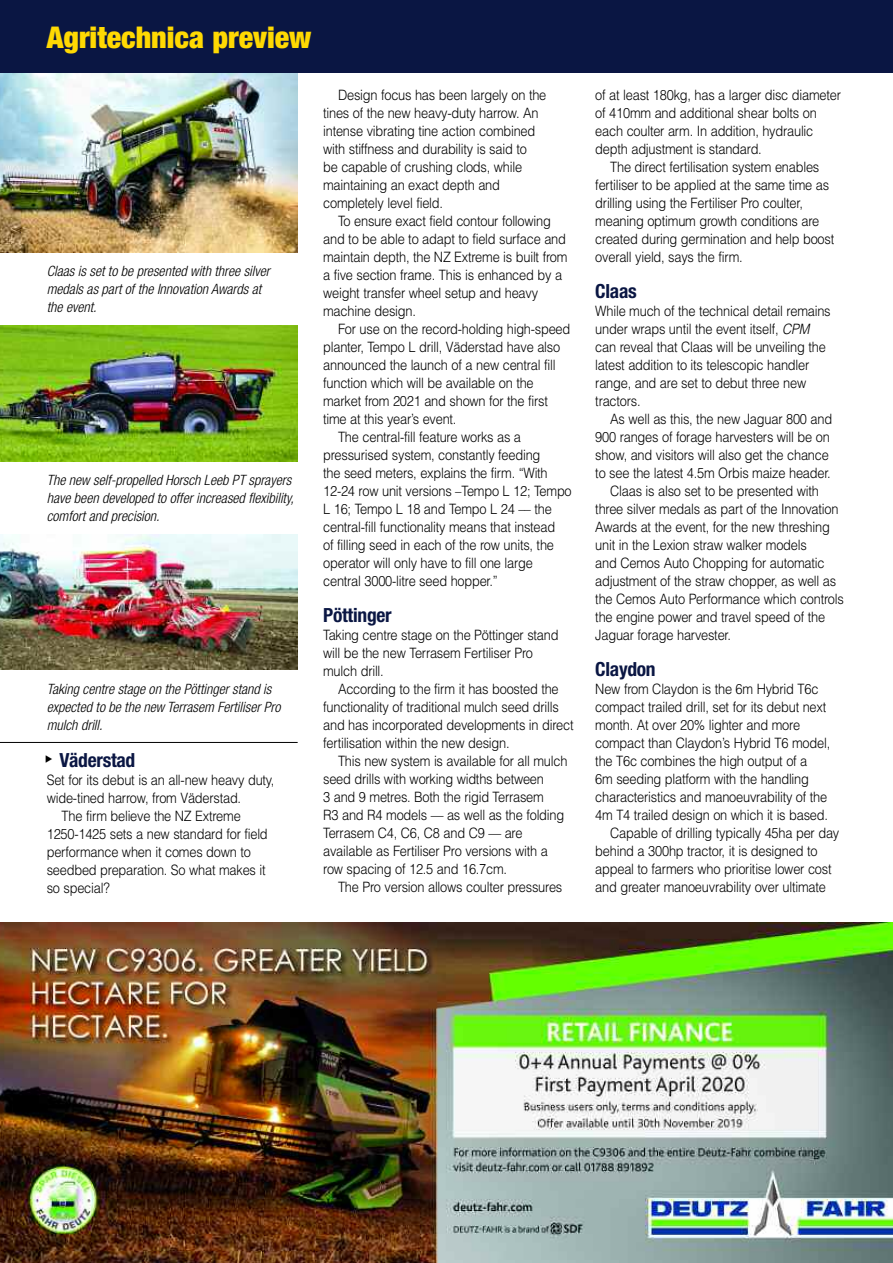
<style>
.page{position:relative;width:893px;height:1263px;background:#fff}
.page>*{position:absolute;margin:0;border:0;box-sizing:border-box;transform-origin:0 0}
.t1{font:900 condensed 30px "Helvetica Neue";color:#ffd902}
.t2{font:700 condensed 19.5px "Helvetica Neue";letter-spacing:-.015em;color:#0a1643}
.t3{font:300 14.25px/18px "Helvetica";letter-spacing:-.015em;color:#000;scale:.9 1}
.t4{font:italic 300 condensed 14.25px/18px "Helvetica Neue";color:#000}
.s1{font-style:italic}
</style>
<div class="page">
<img style="left:0;top:922px;width:893px;height:341px">
<img style="left:0;top:72px;width:298px;height:181px">
<img style="left:0;top:325px;width:298px;height:137px">
<img style="left:0;top:534px;width:298px;height:136px">
<hr style="left:0;top:742px;width:298px;height:1px;background:#000">
<div style="left:0;top:0;width:893px;height:72px;background:#0a1643"></div>
<h1 class="t1" style="left:47px;top:27px;width:266px">Agritechnica preview</h1>
<p class="t4" style="left:47px;top:263px;width:225px">Claas is set to be presented with three silver medals as part of the Innovation Awards at the event.</p>
<p class="t4" style="left:47px;top:472px;width:249px">The new self-propelled Horsch Leeb PT sprayers have been developed to offer increased flexibility, comfort and precision.</p>
<p class="t4" style="left:47px;top:681px;width:235px">Taking centre stage on the Pöttinger stand is expected to be the new Terrasem Fertiliser Pro mulch drill.</p>
<h2 class="t2" style="left:59px;top:753px;width:77px">Väderstad</h2>
<p class="t3" style="left:47px;top:771px;width:255px">Set for its debut is an all-new heavy duty,</p>
<p class="t3" style="left:47px;top:789px;width:218px">wide-tined harrow, from Väderstad.</p>
<p class="t3" style="left:62px;top:807px;width:201px">The firm believe the NZ Extreme</p>
<p class="t3" style="left:47px;top:825px;width:247px">1250-1425 sets a new standard for field</p>
<p class="t3" style="left:47px;top:843px;width:228px">performance when it comes down to</p>
<p class="t3" style="left:47px;top:861px;width:245px">seedbed preparation. So what makes it</p>
<p class="t3" style="left:47px;top:879px;width:72px">so special?</p>
<p class="t3" style="left:323px;top:86px;width:250px;text-indent:15px">Design focus has been largely on the tines of the new heavy-duty harrow. An intense vibrating tine action combined with stiffness and durability is said to<br>be capable of crushing clods, while maintaining an exact depth and completely level field.</p>
<p class="t3" style="left:323px;top:212px;width:273px;text-indent:15px">To ensure exact field contour following and to be able to adapt to field surface and maintain depth, the NZ Extreme is built from a five section frame. This is enhanced by a weight transfer wheel setup and heavy machine design.</p>
<p class="t3" style="left:338px;top:320px;width:260px">For use on the record-holding high-speed</p>
<p class="t3" style="left:323px;top:338px;width:265px">planter, Tempo L drill, Väderstad have also</p>
<p class="t3" style="left:323px;top:356px;width:260px">announced the launch of a new central fill</p>
<p class="t3" style="left:323px;top:374px;width:235px">function which will be available on the</p>
<p class="t3" style="left:323px;top:392px;width:251px">market from 2021 and shown for the first</p>
<p class="t3" style="left:323px;top:410px;width:150px">time at this year’s event.</p>
<p class="t3" style="left:338px;top:428px;width:205px">The central-fill feature works as a</p>
<p class="t3" style="left:323px;top:446px;width:243px">pressurised system, constantly feeding</p>
<p class="t3" style="left:323px;top:464px;width:251px">the seed meters, explains the firm. “With</p>
<p class="t3" style="left:323px;top:482px;width:278px">12-24 row unit versions –Tempo L 12; Tempo</p>
<p class="t3" style="left:323px;top:500px;width:256px">L 16; Tempo L 18 and Tempo L 24 –– the</p>
<p class="t3" style="left:323px;top:518px;width:259px">central-fill functionality means that instead</p>
<p class="t3" style="left:323px;top:536px;width:258px">of filling seed in each of the row units, the</p>
<p class="t3" style="left:323px;top:554px;width:235px">operator will only have to fill one large</p>
<p class="t3" style="left:323px;top:572px;width:196px">central 3000-litre seed hopper.”</p>
<h2 class="t2" style="left:323px;top:608px;width:70px">Pöttinger</h2>
<p class="t3" style="left:323px;top:626px;width:263px">Taking centre stage on the Pöttinger stand will be the new Terrasem Fertiliser Pro mulch drill.</p>
<p class="t3" style="left:323px;top:680px;width:280px;text-indent:15px">According to the firm it has boosted the functionality of traditional mulch seed drills and has incorporated developments in direct fertilisation within the new design.</p>
<p class="t3" style="left:323px;top:752px;width:273px;text-indent:15px">This new system is available for all mulch seed drills with working widths between<br>3 and 9 metres. Both the rigid Terrasem<br>R3 and R4 models — as well as the folding Terrasem C4, C6, C8 and C9 — are available as Fertiliser Pro versions with a row spacing of 12.5 and 16.7cm.</p>
<p class="t3" style="left:338px;top:878px;width:251px">The Pro version allows coulter pressures</p>
<p class="t3" style="left:595px;top:86px;width:274px">of at least 180kg, has a larger disc diameter</p>
<p class="t3" style="left:595px;top:104px;width:248px">of 410mm and additional shear bolts on</p>
<p class="t3" style="left:595px;top:122px;width:244px">each coulter arm. In addition, hydraulic</p>
<p class="t3" style="left:595px;top:140px;width:187px">depth adjustment is standard.</p>
<p class="t3" style="left:610px;top:158px;width:234px">The direct fertilisation system enables</p>
<p class="t3" style="left:595px;top:176px;width:261px">fertiliser to be applied at the same time as</p>
<p class="t3" style="left:595px;top:194px;width:232px">drilling using the Fertiliser Pro coulter,</p>
<p class="t3" style="left:595px;top:212px;width:250px">meaning optimum growth conditions are</p>
<p class="t3" style="left:595px;top:230px;width:267px">created during germination and help boost</p>
<p class="t3" style="left:595px;top:248px;width:165px">overall yield, says the firm.</p>
<h2 class="t2" style="left:595px;top:284px;width:43px">Claas</h2>
<p class="t3" style="left:595px;top:302px;width:263px">While much of the technical detail remains under wraps until the event itself, <span class="s1">CPM </span>can reveal that Claas will be unveiling the latest addition to its telescopic handler range, and are set to debut three new tractors.</p>
<p class="t3" style="left:610px;top:410px;width:248px">As well as this, the new Jaguar 800 and</p>
<p class="t3" style="left:595px;top:428px;width:262px">900 ranges of forage harvesters will be on</p>
<p class="t3" style="left:595px;top:446px;width:261px">show, and visitors will also get the chance</p>
<p class="t3" style="left:595px;top:464px;width:263px">to see the latest 4.5m Orbis maize header.</p>
<p class="t3" style="left:610px;top:482px;width:233px">Claas is also set to be presented with</p>
<p class="t3" style="left:595px;top:500px;width:272px">three silver medals as part of the Innovation</p>
<p class="t3" style="left:595px;top:518px;width:262px">Awards at the event, for the new threshing</p>
<p class="t3" style="left:595px;top:536px;width:236px">unit in the Lexion straw walker models</p>
<p class="t3" style="left:595px;top:554px;width:256px">and Cemos Auto Chopping for automatic</p>
<p class="t3" style="left:595px;top:572px;width:269px">adjustment of the straw chopper, as well as</p>
<p class="t3" style="left:595px;top:590px;width:278px">the Cemos Auto Performance which controls</p>
<p class="t3" style="left:595px;top:608px;width:257px">the engine power and travel speed of the</p>
<p class="t3" style="left:595px;top:626px;width:152px">Jaguar forage harvester.</p>
<h2 class="t2" style="left:595px;top:662px;width:62px">Claydon</h2>
<p class="t3" style="left:595px;top:680px;width:250px">New from Claydon is the 6m Hybrid T6c</p>
<p class="t3" style="left:595px;top:698px;width:258px">compact trailed drill, set for its debut next</p>
<p class="t3" style="left:595px;top:716px;width:229px">month. At over 20% lighter and more</p>
<p class="t3" style="left:595px;top:734px;width:263px">compact than Claydon’s Hybrid T6 model,</p>
<p class="t3" style="left:595px;top:752px;width:237px">the T6c combines the high output of a</p>
<p class="t3" style="left:595px;top:770px;width:239px">6m seeding platform with the handling</p>
<p class="t3" style="left:595px;top:788px;width:259px">characteristics and manoeuvrability of the</p>
<p class="t3" style="left:595px;top:806px;width:260px">4m T4 trailed design on which it is based.</p>
<p class="t3" style="left:610px;top:824px;width:256px">Capable of drilling typically 45ha per day</p>
<p class="t3" style="left:595px;top:842px;width:248px">behind a 300hp tractor, it is designed to</p>
<p class="t3" style="left:595px;top:860px;width:264px">appeal to farmers who prioritise lower cost</p>
<p class="t3" style="left:595px;top:878px;width:258px">and greater manoeuvrability over ultimate</p>
</div>
